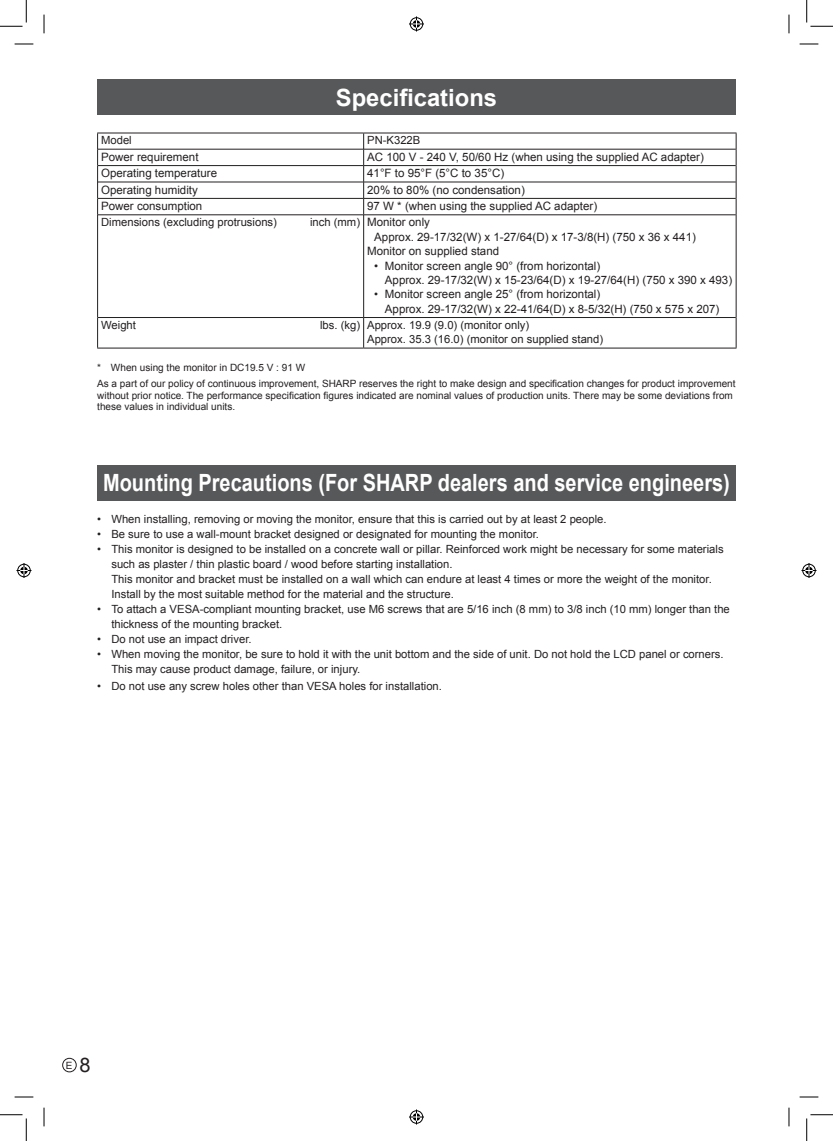
<style>
.page{position:relative;width:833px;height:1141px;background:#fff}
.page>*{position:absolute;margin:0;border:0;box-sizing:border-box;transform-origin:0 0}
.t1{font:700 23.75px "Arial";color:#fff;scale:.84 1}
.t2{font:700 23.75px "Arial";color:#fff}
.t3{font:11.5px/14.4px "Arial";color:#231f20}
.t4{font:11.25px/15px "Arial";color:#231f20}
.t5{font:10px/15.4px "Arial";color:#231f20}
.s1{font-size:11.25px}
.s2{font-size:20px}
</style>
<div class="page">
<div style="left:62px;top:1057px;width:14px;height:15px;border:1px solid #231f20;border-radius:50%"></div>
<div style="left:97px;top:79px;width:638px;height:36px;background:#57585a"></div>
<hr style="left:97px;top:133px;width:266px;height:1px;background:#231f20">
<hr style="left:363px;top:133px;width:373px;height:1px;background:#231f20">
<svg style="left:97px;top:133px;width:1px;height:82px"></svg>
<hr style="left:97px;top:215px;width:1px;height:102px;background:#231f20">
<hr style="left:97px;top:317px;width:1px;height:30px;background:#231f20">
<hr style="left:98px;top:149px;width:265px;height:1px;background:#231f20">
<hr style="left:363px;top:149px;width:372px;height:1px;background:#231f20">
<hr style="left:98px;top:165px;width:265px;height:1px;background:#231f20">
<hr style="left:363px;top:165px;width:372px;height:1px;background:#231f20">
<hr style="left:98px;top:182px;width:265px;height:1px;background:#231f20">
<hr style="left:363px;top:182px;width:372px;height:1px;background:#231f20">
<hr style="left:98px;top:198px;width:265px;height:1px;background:#231f20">
<hr style="left:363px;top:198px;width:372px;height:1px;background:#231f20">
<svg style="left:363px;top:133px;width:1px;height:81px"></svg>
<hr style="left:98px;top:214px;width:265px;height:1px;background:#231f20">
<hr style="left:363px;top:214px;width:372px;height:1px;background:#231f20">
<hr style="left:363px;top:215px;width:1px;height:102px;background:#231f20">
<hr style="left:98px;top:317px;width:265px;height:1px;background:#231f20">
<hr style="left:363px;top:317px;width:372px;height:1px;background:#231f20">
<svg style="left:363px;top:318px;width:1px;height:29px"></svg>
<svg style="left:735px;top:133px;width:1px;height:82px"></svg>
<hr style="left:735px;top:215px;width:1px;height:102px;background:#231f20">
<hr style="left:735px;top:317px;width:1px;height:30px;background:#231f20">
<hr style="left:97px;top:347px;width:266px;height:1px;background:#231f20">
<hr style="left:363px;top:347px;width:373px;height:1px;background:#231f20">
<div style="left:97px;top:465px;width:638px;height:35px;background:#57585a"></div>
<svg style="left:15px;top:43px;width:18px;height:1px"></svg>
<svg style="left:799px;top:43px;width:18px;height:1px"></svg>
<svg style="left:43px;top:15px;width:1px;height:18px"></svg>
<svg style="left:43px;top:1107px;width:1px;height:19px"></svg>
<svg style="left:789px;top:15px;width:1px;height:18px"></svg>
<svg style="left:789px;top:1107px;width:1px;height:19px"></svg>
<svg style="left:15px;top:44px;width:18px;height:1px"></svg>
<svg style="left:799px;top:44px;width:18px;height:1px"></svg>
<svg style="left:15px;top:1096px;width:18px;height:1px"></svg>
<svg style="left:799px;top:1096px;width:18px;height:1px"></svg>
<svg style="left:44px;top:15px;width:1px;height:18px"></svg>
<svg style="left:44px;top:1107px;width:1px;height:19px"></svg>
<svg style="left:788px;top:15px;width:1px;height:18px"></svg>
<svg style="left:788px;top:1107px;width:1px;height:19px"></svg>
<svg style="left:0;top:0;width:27px;height:27px"></svg>
<svg style="left:0;top:1114px;width:27px;height:26px"></svg>
<svg style="left:806px;top:0;width:26px;height:27px"></svg>
<svg style="left:806px;top:1114px;width:26px;height:26px"></svg>
<div style="left:408px;top:16px;width:16px;height:16px;border:3px solid #fff;border-radius:50%"></div>
<svg style="left:409px;top:16px;width:15px;height:15px"></svg>
<div style="left:408px;top:1109px;width:16px;height:15px;border:3px solid #fff;border-radius:50%"></div>
<svg style="left:409px;top:1109px;width:15px;height:15px"></svg>
<div style="left:16px;top:562px;width:16px;height:16px;border:3px solid #fff;border-radius:50%"></div>
<svg style="left:16px;top:563px;width:15px;height:15px"></svg>
<div style="left:800px;top:562px;width:16px;height:16px;border:3px solid #fff;border-radius:50%"></div>
<svg style="left:801px;top:563px;width:15px;height:15px"></svg>
<h1 class="t2" style="left:336px;top:82px;width:163px">Specifications</h1>
<p class="t4" style="left:101px;top:133px;width:32px">Model</p>
<p class="t4" style="left:367px;top:133px;width:55px">PN-K322B</p>
<p class="t3" style="left:101px;top:150px;width:99px">Power requirement</p>
<p class="t3" style="left:367px;top:150px;width:338px">AC 100 V - 240 V, 50/60 Hz (when using the supplied AC adapter)</p>
<p class="t3" style="left:101px;top:166px;width:117px">Operating temperature</p>
<p class="t3" style="left:367px;top:166px;width:138px">41°F to 95°F (5°C to 35°C)</p>
<p class="t3" style="left:101px;top:182px;width:98px">Operating humidity</p>
<p class="t3" style="left:367px;top:182px;width:159px">20% to 80% (no condensation)</p>
<p class="t3" style="left:101px;top:199px;width:103px">Power consumption</p>
<p class="t3" style="left:367px;top:199px;width:231px">97 W * (when using the supplied AC adapter)</p>
<p class="t4" style="left:101px;top:215px;width:177px">Dimensions (excluding protrusions)</p>
<p class="t3" style="left:310px;top:215px;width:121px"><span class="s1">inch (mm)</span> Monitor only</p>
<p class="t3" style="left:374px;top:230px;width:323px">Approx. 29-17/32(W) x 1-27/64(D) x 17-3/8(H) (750 x 36 x 441)</p>
<p class="t3" style="left:367px;top:244px;width:133px">Monitor on supplied stand</p>
<p class="t3" style="left:384px;top:258px;width:348px;text-indent:-11px">• Monitor screen angle 90° (from horizontal)<br>Approx. 29-17/32(W) x 15-23/64(D) x 19-27/64(H) (750 x 390 x 493)</p>
<p class="t3" style="left:384px;top:287px;width:336px;text-indent:-11px"><span class="s1">•</span> Monitor screen angle 25° (from horizontal)<br>Approx. 29-17/32(W) x 22-41/64(D) x 8-5/32(H) (750 x 575 x 207)</p>
<p class="t4" style="left:101px;top:317px;width:36px">Weight</p>
<p class="t4" style="left:367px;top:318px;width:237px;line-height:14.4px;text-indent:-47px">lbs. (kg) Approx. 19.9 (9.0) (monitor only)<br>Approx. 35.3 (16.0) (monitor on supplied stand)</p>
<p class="t5" style="left:97px;top:360px;width:639px">* When using the monitor in DC19.5 V : 91 W<br>As a part of our policy of continuous improvement, SHARP reserves the right to make design and specification changes for product improvement</p>
<p class="t5" style="left:97px;top:389px;width:636px;line-height:11.9px">without prior notice. The performance specification figures indicated are nominal values of production units. There may be some deviations from these values in individual units.</p>
<h1 class="t1" style="left:103px;top:467px;width:747px">Mounting Precautions (For SHARP dealers and service engineers)</h1>
<p class="t4" style="left:97px;top:512px;width:510px">• When installing, removing or moving the monitor, ensure that this is carried out by at least 2 people.</p>
<p class="t4" style="left:97px;top:527px;width:443px">• Be sure to use a wall-mount bracket designed or designated for mounting the monitor.</p>
<p class="t4" style="left:111px;top:542px;width:613px;text-indent:-14px">• This monitor is designed to be installed on a concrete wall or pillar. Reinforced work might be necessary for some materials such as plaster / thin plastic board / wood before starting installation.<br>This monitor and bracket must be installed on a wall which can endure at least 4 times or more the weight of the monitor.<br>Install by the most suitable method for the material and the structure.</p>
<p class="t4" style="left:111px;top:602px;width:619px;text-indent:-14px">• To attach a VESA-compliant mounting bracket, use M6 screws that are 5/16 inch (8 mm) to 3/8 inch (10 mm) longer than the thickness of the mounting bracket.</p>
<p class="t4" style="left:97px;top:632px;width:156px">• Do not use an impact driver.</p>
<p class="t4" style="left:111px;top:647px;width:613px;text-indent:-14px">• When moving the monitor, be sure to hold it with the unit bottom and the side of unit. Do not hold the LCD panel or corners.<br>This may cause product damage, failure, or injury.</p>
<p class="t4" style="left:97px;top:678px;width:346px">• Do not use any screw holes other than VESA holes for installation.</p>
<p class="t5" style="left:66px;top:1057px;width:26px">E <span class="s2">8</span></p>
</div>
